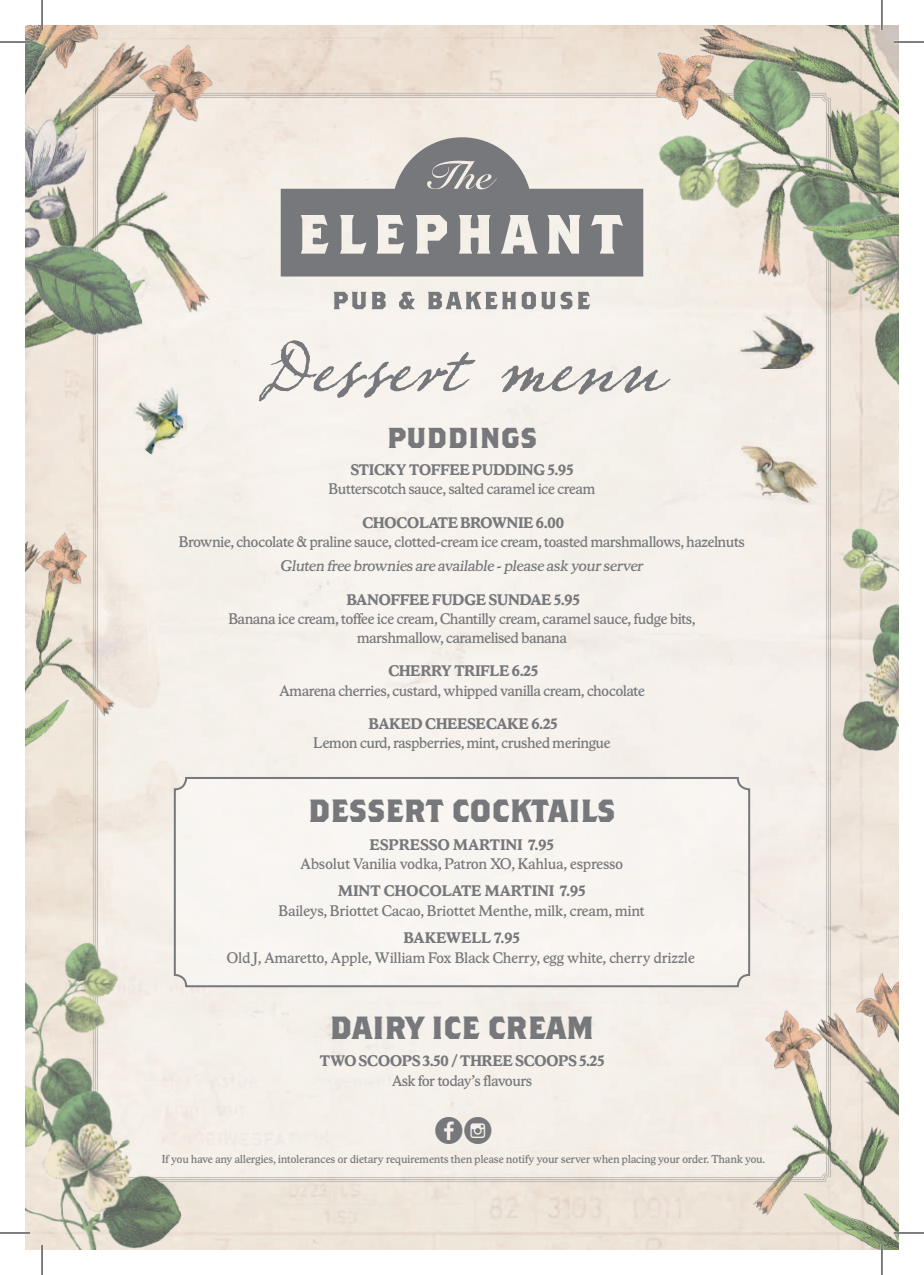
<style>
.page{position:relative;width:924px;height:1275px;background:#fff}
.page>*{position:absolute;margin:0;border:0;box-sizing:border-box;transform-origin:0 0}
.t1{font:96.6px "Dead Mans Hand WF";color:#76787b}
.t2{font:39.4px "Social Shapes";color:#76787b}
.t3{font:700 32px "Brothers";color:#76787b}
.t4{font:16px/19.2px "Stratford SH";letter-spacing:.005em;color:#76787b;text-align:center}
.t5{font:700 16px "Stratford SH";letter-spacing:.005em;color:#76787b}
.t6{font:italic 16px "Stratford SH";letter-spacing:.005em;color:#76787b}
.t7{font:12px "Stratford SH";letter-spacing:.02em;color:#76787b}
</style>
<div class="page">
<div style="left:93px;top:93px;width:737px;height:1089px;background:#f5f1ea"></div>
<svg style="left:280px;top:137px;width:309px;height:139px;background:#a8a6a5"></svg>
<svg style="left:333px;top:292px;width:52px;height:17px"></svg>
<svg style="left:399px;top:292px;width:16px;height:17px"></svg>
<svg style="left:428px;top:292px;width:107px;height:17px;background:#acabab"></svg>
<svg style="left:541px;top:292px;width:48px;height:17px"></svg>
<div style="left:175px;top:778px;width:573px;height:208px;background:#f8f5f1;border-radius:11px"></div>
<div style="left:174px;top:777px;width:575px;height:210px;border:2px solid #76787b;border-radius:11px"></div>
<img style="left:25px;top:25px;width:222px;height:501px">
<img style="left:25px;top:25px;width:121px;height:425px">
<img style="left:589px;top:25px;width:309px;height:422px">
<img style="left:803px;top:521px;width:95px;height:265px">
<img style="left:25px;top:936px;width:161px;height:314px">
<img style="left:740px;top:968px;width:158px;height:282px">
<img style="left:25px;top:497px;width:97px;height:299px">
<svg style="left:131px;top:379px;width:58px;height:3px"></svg>
<img style="left:131px;top:382px;width:58px;height:77px">
<img style="left:738px;top:440px;width:80px;height:66px">
<img style="left:738px;top:314px;width:77px;height:54px">
<hr style="left:0;top:41px;width:30px;height:2px;background:#fff">
<hr style="left:893px;top:41px;width:30px;height:2px;background:#fff">
<hr style="left:0;top:1231px;width:30px;height:3px;background:#fff">
<hr style="left:893px;top:1231px;width:30px;height:3px;background:#fff">
<hr style="left:41px;top:0;width:2px;height:30px;background:#fff">
<hr style="left:41px;top:1245px;width:2px;height:30px;background:#fff">
<hr style="left:880px;top:0;width:2px;height:30px;background:#fff">
<hr style="left:880px;top:1245px;width:2px;height:30px;background:#fff">
<hr style="left:0;top:42px;width:30px;height:1px;background:#000">
<hr style="left:893px;top:42px;width:30px;height:1px;background:#000">
<hr style="left:0;top:1232px;width:30px;height:1px;background:#000">
<hr style="left:893px;top:1232px;width:30px;height:1px;background:#000">
<hr style="left:42px;top:0;width:1px;height:30px;background:#000">
<hr style="left:42px;top:1245px;width:1px;height:30px;background:#000">
<hr style="left:881px;top:0;width:1px;height:30px;background:#000">
<hr style="left:881px;top:1245px;width:1px;height:30px;background:#000">
<h1 class="t1" style="left:259px;top:330px;width:407px">Dessert menu</h1>
<h3 class="t3" style="left:386px;top:416px;width:152px">puddings</h3>
<p class="t5" style="left:350px;top:461px;width:224px">STICKY TOFFEE PUDDING 5.95</p>
<p class="t4" style="left:328px;top:480px;width:268px">Butterscotch sauce, salted caramel ice cream</p>
<p class="t5" style="left:362px;top:514px;width:203px">CHOCOLATE BROWNIE 6.00</p>
<p class="t4" style="left:179px;top:532px;width:566px">Brownie, chocolate &amp; praline sauce, clotted-cream ice cream, toasted marshmallows, hazelnuts</p>
<p class="t6" style="left:280px;top:558px;width:364px">Gluten free brownies are available - please ask your server</p>
<p class="t5" style="left:347px;top:591px;width:234px">BANOFFEE FUDGE SUNDAE 5.95</p>
<p class="t4" style="left:229px;top:609px;width:467px">Banana ice cream, toffee ice cream, Chantilly cream, caramel sauce, fudge bits, marshmallow, caramelised banana</p>
<p class="t5" style="left:388px;top:663px;width:151px">CHERRY TRIFLE 6.25</p>
<p class="t4" style="left:279px;top:681px;width:366px">Amarena cherries, custard, whipped vanilla cream, chocolate</p>
<p class="t5" style="left:369px;top:715px;width:190px">BAKED CHEESECAKE 6.25</p>
<p class="t4" style="left:313px;top:733px;width:298px">Lemon curd, raspberries, mint, crushed meringue</p>
<h3 class="t3" style="left:308px;top:790px;width:309px">DESSERT COCKTAILS</h3>
<p class="t5" style="left:370px;top:836px;width:185px">ESPRESSO MARTINI 7.95</p>
<p class="t4" style="left:300px;top:854px;width:324px">Absolut Vanilia vodka, Patron XO, Kahlua, espresso</p>
<p class="t5" style="left:338px;top:882px;width:248px">MINT CHOCOLATE MARTINI 7.95</p>
<p class="t4" style="left:279px;top:901px;width:367px">Baileys, Briottet Cacao, Briottet Menthe, milk, cream, mint</p>
<p class="t5" style="left:403px;top:929px;width:117px">BAKEWELL 7.95</p>
<p class="t4" style="left:227px;top:948px;width:469px">Old J, Amaretto, Apple, William Fox Black Cherry, egg white, cherry drizzle</p>
<h3 class="t3" style="left:329px;top:1007px;width:266px">DAIRY ICE CREAM</h3>
<p class="t5" style="left:319px;top:1052px;width:286px">TWO SCOOPS 3.50 / THREE SCOOPS 5.25</p>
<p class="t4" style="left:392px;top:1070px;width:141px">Ask for today’s flavours</p>
<h2 class="t2" style="left:434px;top:1107px;width:59px">!$</h2>
<p class="t7" style="left:162px;top:1153px;width:604px">If you have any allergies, intolerances or dietary requirements then please notify your server when placing your order. Thank you.</p>
</div>
